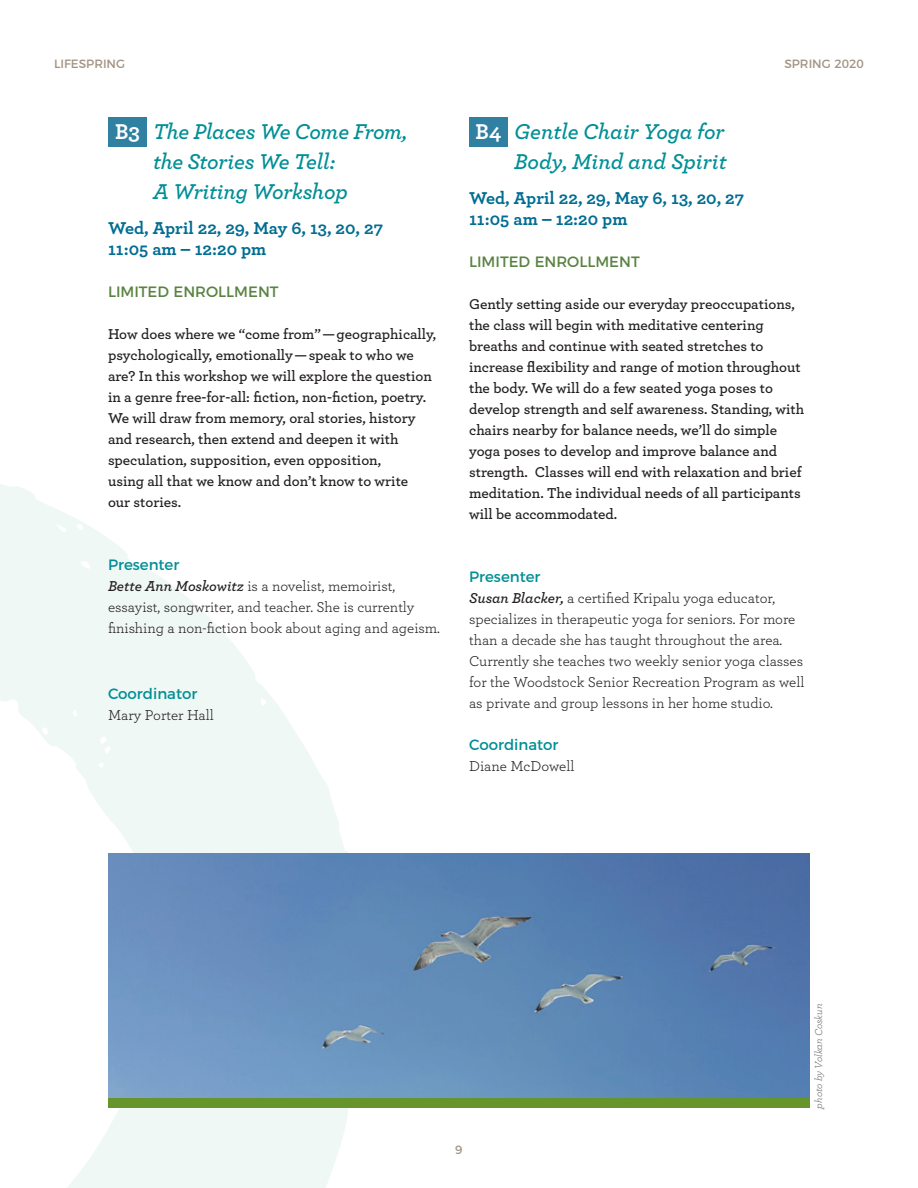
<style>
.page{position:relative;width:918px;height:1188px;background:#fff}
.page>*{position:absolute;margin:0;border:0;box-sizing:border-box;transform-origin:0 0}
.t1{font:22.5px/30px "Archer Semibold LF Italic";letter-spacing:-.01em;color:#008f95}
.t2{font:700 18px/21px "Archer";color:#016d92}
.t3{font:600 15px/21px "Archer";color:#231f20}
.t4{font:15px/21px "Archer";color:#231f20}
.t5{font:15px "Montserrat";color:#008f95}
.t6{font:15px "Montserrat";color:#598342}
.t7{font:12px "Montserrat";color:#a29382}
.t8{font:italic 10.5px "Archer";color:#6c6d70}
.s1{font-family:"Archer";font-weight:700;color:#fff}
.s2{font-family:"Archer Semibold LF Italic"}
</style>
<div class="page">
<svg style="left:0;top:484px;width:366px;height:704px"></svg>
<div style="left:469px;top:118px;width:39px;height:29px;background:#3080a1"></div>
<div style="left:108px;top:118px;width:39px;height:29px;background:#3080a1"></div>
<img style="left:108px;top:853px;width:702px;height:245px">
<div style="left:108px;top:1098px;width:702px;height:9px;background:#66952c"></div>
<p class="t7" style="left:54px;top:54px;width:73px">LIFESPRING</p>
<p class="t7" style="left:784px;top:54px;width:81px">SPRING 2020</p>
<h1 class="t1" style="left:153px;top:116px;width:256px;text-indent:-38px"><span class="s1">B3</span> The Places We Come From, the Stories We Tell:<br>A Writing Workshop</h1>
<p class="t2" style="left:108px;top:216px;width:277px">Wed, April 22, 29, May 6, 13, 20, 27<br>11:05 am – 12:20 pm</p>
<p class="t6" style="left:108px;top:280px;width:172px">LIMITED ENROLLMENT</p>
<p class="t3" style="left:108px;top:323px;width:330px">How does where we “come from”—geographically, psychologically, emotionally—speak to who we are? In this workshop we will explore the question in a genre free-for-all: fiction, non-fiction, poetry.<br>We will draw from memory, oral stories, history and research, then extend and deepen it with speculation, supposition, even opposition,<br>using all that we know and don’t know to write<br>our stories.</p>
<p class="t5" style="left:108px;top:553px;width:73px">Presenter</p>
<p class="t4" style="left:108px;top:575px;width:334px"><span class="s2">Bette Ann Moskowitz</span> is a novelist, memoirist, essayist, songwriter, and teacher. She is currently finishing a non-fiction book about aging and ageism.</p>
<p class="t5" style="left:108px;top:682px;width:91px">Coordinator</p>
<p class="t4" style="left:108px;top:704px;width:107px">Mary Porter Hall</p>
<h1 class="t1" style="left:476px;top:116px;width:253px;text-align:right"><span class="s1">B4</span> Gentle Chair Yoga for<br>Body, Mind and Spirit</h1>
<p class="t2" style="left:469px;top:186px;width:277px">Wed, April 22, 29, May 6, 13, 20, 27<br>11:05 am – 12:20 pm</p>
<p class="t6" style="left:469px;top:250px;width:172px">LIMITED ENROLLMENT</p>
<p class="t3" style="left:469px;top:293px;width:337px">Gently setting aside our everyday preoccupations, the class will begin with meditative centering breaths and continue with seated stretches to increase flexibility and range of motion throughout the body. We will do a few seated yoga poses to develop strength and self awareness. Standing, with chairs nearby for balance needs, we’ll do simple yoga poses to develop and improve balance and strength. Classes will end with relaxation and brief meditation. The individual needs of all participants will be accommodated.</p>
<p class="t5" style="left:469px;top:565px;width:73px">Presenter</p>
<p class="t4" style="left:469px;top:587px;width:337px"><span class="s2">Susan Blacker,</span> a certified Kripalu yoga educator, specializes in therapeutic yoga for seniors. For more than a decade she has taught throughout the area.<br>Currently she teaches two weekly senior yoga classes for the Woodstock Senior Recreation Program as well as private and group lessons in her home studio.</p>
<p class="t5" style="left:469px;top:733px;width:91px">Coordinator</p>
<p class="t4" style="left:469px;top:755px;width:107px">Diane McDowell</p>
<p class="t7" style="left:455px;top:1141px;width:9px">9</p>
<p class="t8" style="left:811px;top:1108px;width:106px;rotate:-90deg">photo by Volkan Coskun</p>
</div>
